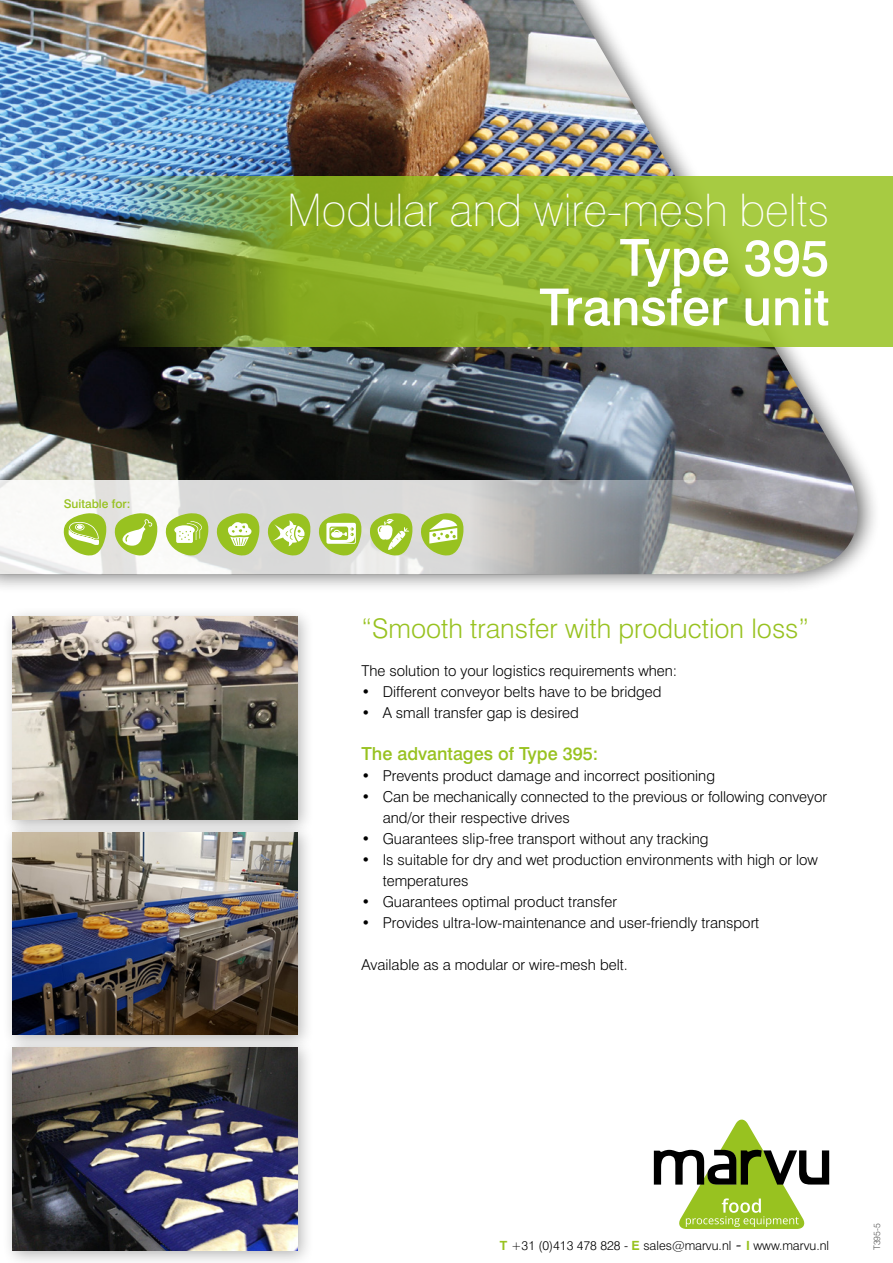
<style>
.page{position:relative;width:893px;height:1263px;background:#fff}
.page>*{position:absolute;margin:0;border:0;box-sizing:border-box;transform-origin:0 0}
.t1{font:500 51px/49.5px "Swiss 721 BT";color:#fff;text-align:right}
.t2{font:100 45px "Swiss 721 BT";color:#fff}
.t3{font:300 27px "Swiss 721 BT";color:#98c220}
.t4{font:500 18px "Swiss 721 BT";color:#98c220}
.t5{font:300 15px/21px "Swiss 721 BT";color:#000}
.t6{font:300 12.6px "Swiss 721 BT";color:#000}
.t7{font:500 12px "Swiss 721 BT";color:#98c220}
.t8{font:300 9px "Swiss 721 BT";color:#575756}
.s1{font-weight:700;color:#98c220}
.s2{font-family:"Minion Pro";font-weight:400;font-size:18px}
</style>
<div class="page">
<svg style="left:654px;top:1119px;width:175px;height:110px"></svg>
<div style="left:0;top:0;width:880px;height:593px;background:#000;opacity:.6"></div>
<img style="left:0;top:0;width:858px;height:480px">
<svg style="left:0;top:480px;width:880px;height:94px"></svg>
<svg style="left:0;top:176px;width:893px;height:171px;background:#809f39"></svg>
<svg style="left:267px;top:513px;width:44px;height:42px;background:#b9d273"></svg>
<svg style="left:165px;top:513px;width:44px;height:42px"></svg>
<svg style="left:216px;top:513px;width:44px;height:42px;background:#b9d272"></svg>
<svg style="left:420px;top:513px;width:43px;height:42px"></svg>
<svg style="left:114px;top:513px;width:44px;height:42px"></svg>
<svg style="left:64px;top:513px;width:43px;height:42px"></svg>
<svg style="left:369px;top:513px;width:44px;height:42px;background:#bbd375"></svg>
<svg style="left:318px;top:513px;width:44px;height:42px"></svg>
<div style="left:1px;top:605px;width:314px;height:231px;background:#000;opacity:.3"></div>
<img style="left:13px;top:617px;width:285px;height:202px">
<div style="left:1px;top:821px;width:314px;height:231px;background:#000;opacity:.3"></div>
<img style="left:13px;top:832px;width:285px;height:203px">
<div style="left:1px;top:1036px;width:314px;height:227px;background:#000;opacity:.3"></div>
<img style="left:13px;top:1047px;width:285px;height:203px">
<p class="t7" style="left:64px;top:496px;width:68px">Suitable for:</p>
<h2 class="t2" style="left:287px;top:183px;width:544px">Modular and wire-mesh belts</h2>
<h1 class="t1" style="left:539px;top:232px;width:291px">Type 395<br>Transfer unit</h1>
<h3 class="t3" style="left:361px;top:612px;width:449px">“Smooth transfer with production loss”</h3>
<p class="t5" style="left:361px;top:660px;width:317px">The solution to your logistics requirements when:</p>
<p class="t5" style="left:361px;top:681px;width:302px">• Different conveyor belts have to be bridged</p>
<p class="t5" style="left:361px;top:702px;width:219px">• A small transfer gap is desired</p>
<p class="t4" style="left:361px;top:743px;width:238px">The advantages of Type 395:</p>
<p class="t5" style="left:361px;top:765px;width:355px">• Prevents product damage and incorrect positioning</p>
<p class="t5" style="left:383px;top:786px;width:446px;text-indent:-21px">• Can be mechanically connected to the previous or following conveyor and/or their respective drives</p>
<p class="t5" style="left:361px;top:828px;width:349px">• Guarantees slip-free transport without any tracking</p>
<p class="t5" style="left:383px;top:849px;width:437px;text-indent:-21px">• Is suitable for dry and wet production environments with high or low temperatures</p>
<p class="t5" style="left:361px;top:891px;width:257px">• Guarantees optimal product transfer</p>
<p class="t5" style="left:361px;top:912px;width:399px">• Provides ultra-low-maintenance and user-friendly transport</p>
<p class="t5" style="left:361px;top:954px;width:268px">Available as a modular or wire-mesh belt.</p>
<p class="t6" style="left:500px;top:1238px;width:331px"><span class="s1">T</span> +31 (0)413 478 828 - <span class="s1">E</span> sales@marvu.nl <span class="s2">-</span> <span class="s1">I</span> www.marvu.nl</p>
<p class="t8" style="left:871px;top:1250px;width:28px;rotate:-90deg">T395-5</p>
</div>
